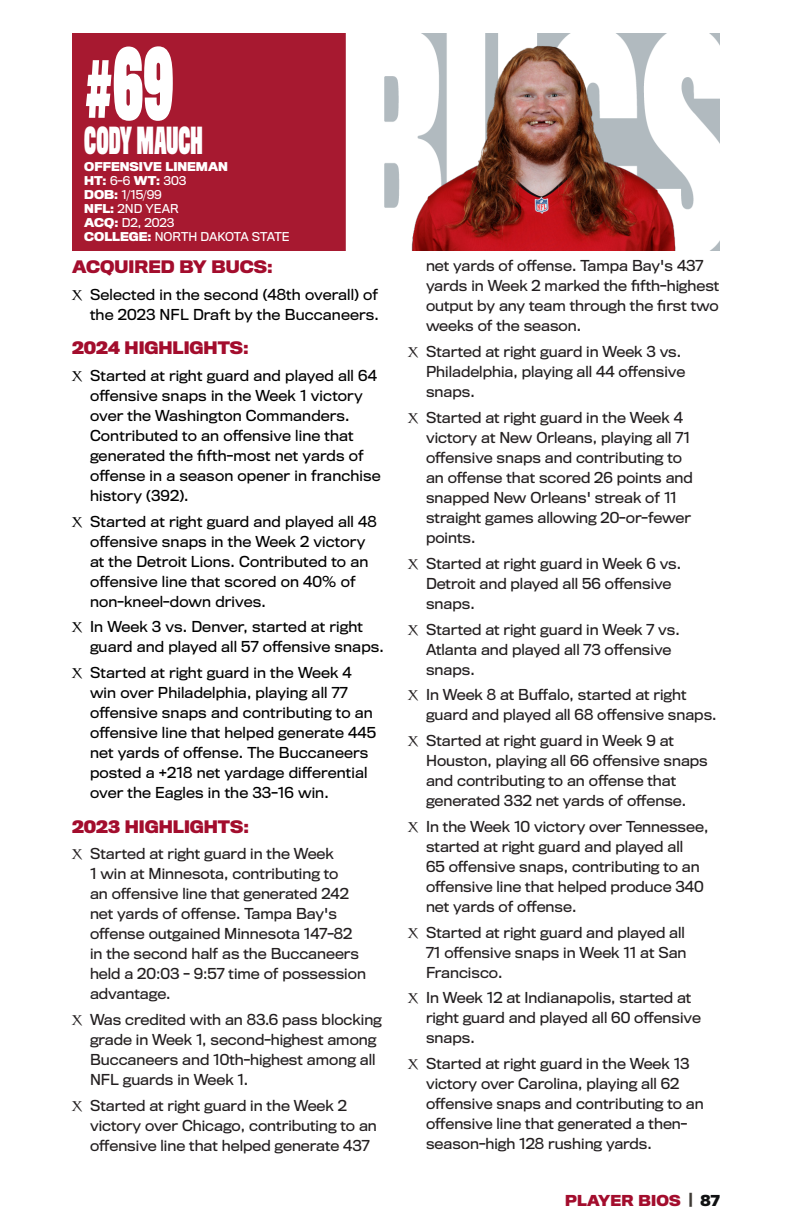
<style>
.page{position:relative;width:792px;height:1224px;background:#fff}
.page>*{position:absolute;margin:0;border:0;box-sizing:border-box;transform-origin:0 0}
.Veteran_Player_Numbe{font:800 76.8px "TB Vibrance";color:#fff;scale:1.05 1}
.Veteran_Player_Name{font:800 29px "TB Vibrance";color:#fff}
.Player_headers{font:700 16px "Titling Gothic FB";color:#a30d2d}
.t1{font:14px/20px "Titling Gothic FB";color:#231f20}
.t2{font:14px/20px "Titling Gothic FB";letter-spacing:.01em;color:#000}
.t3{font:700 14px "Titling Gothic FB";letter-spacing:.01em;color:#a30d2d}
.Veteran_Vitals{font:11.4px "Titling Gothic FB";color:#fff}
.Veteran_Vitals-2{font:700 11.4px "Titling Gothic FB";color:#fff}
.s1{font-weight:400}
.s2{font-weight:700}
.s3{font-family:"Charlemagne Std";font-weight:700}
.s4{color:#3e3a35}
.s5{color:#101112}
</style>
<div class="page">
<img style="left:72px;top:34px;width:648px;height:216px">
<img style="left:376px;top:34px;width:324px;height:216px">
<p class="Veteran_Player_Numbe" style="left:84px;top:32px;width:87px">#69</p>
<p class="Veteran_Player_Name" style="left:84px;top:121px;width:120px">CODY MAUCH</p>
<p class="Veteran_Vitals-2" style="left:84px;top:160px;width:145px">OFFENSIVE LINEMAN</p>
<p class="Veteran_Vitals-2" style="left:84px;top:174px;width:104px">HT: <span class="s1">6-6</span> WT: <span class="s1">303</span></p>
<p class="Veteran_Vitals" style="left:84px;top:188px;width:79px"><span class="s2">DOB:</span> 1/15/99</p>
<p class="Veteran_Vitals" style="left:84px;top:202px;width:96px"><span class="s2">NFL:</span> 2ND YEAR</p>
<p class="Veteran_Vitals" style="left:84px;top:216px;width:92px"><span class="s2">ACQ:</span> D2, 2023</p>
<p class="Veteran_Vitals" style="left:84px;top:230px;width:207px"><span class="s2">COLLEGE:</span> NORTH DAKOTA STATE</p>
<p class="Player_headers" style="left:72px;top:257px;width:202px">ACQUIRED BY BUCS:</p>
<p class="t2" style="left:72px;top:284px;width:308px;text-align:right"><span class="s3">X</span> Selected in the second (48th overall) of the 2023 NFL Draft by the Buccaneers.</p>
<p class="Player_headers" style="left:72px;top:338px;width:178px">2024 HIGHLIGHTS:</p>
<p class="t2" style="left:90px;top:365px;width:292px;text-indent:-18px"><span class="s3">X</span> Started at right guard and played all 64 offensive snaps in the Week 1 victory over the Washington Commanders.<br>Contributed to an offensive line that generated the fifth-most net yards of offense in a season opener in franchise history (392).</p>
<p class="t2" style="left:90px;top:511px;width:288px;text-indent:-18px"><span class="s3">X</span> Started at right guard and played all 48 offensive snaps in the Week 2 victory at the Detroit Lions. Contributed to an offensive line that scored on 40% of non-kneel-down drives.</p>
<p class="t2" style="left:90px;top:617px;width:296px;text-indent:-18px"><span class="s3">X</span> In Week 3 vs. Denver, started at right guard and played all 57 offensive snaps.</p>
<p class="t2" style="left:90px;top:663px;width:288px;text-indent:-18px"><span class="s3">X</span> Started at right guard in the Week 4 win over Philadelphia, playing all 77 offensive snaps and contributing to an offensive line that helped generate 445 net yards of offense. The Buccaneers posted a +218 net yardage differential over the Eagles in the 33-16 win.</p>
<p class="Player_headers" style="left:72px;top:817px;width:179px">2023 HIGHLIGHTS:</p>
<p class="t1" style="left:90px;top:844px;width:277px;text-indent:-18px"><span class="s3">X</span> Started at right guard in the Week<br>1 win at Minnesota, contributing to<br>an offensive line that generated 242 net yards of offense. Tampa Bay's offense outgained Minnesota 147-82 in the second half as the Buccaneers held a 20:03 - 9:57 time of possession advantage.</p>
<p class="t1" style="left:90px;top:1010px;width:293px;text-indent:-18px"><span class="s3">X</span> Was credited with an 83.6 pass blocking grade in Week 1, second-highest among Buccaneers and 10th-highest among all NFL guards in Week 1.</p>
<p class="t1" style="left:90px;top:1095px;width:288px;text-indent:-18px"><span class="s3">X</span> Started at right guard in the Week 2 victory over Chicago, contributing to an offensive line that helped generate 437</p>
<p class="t1" style="left:426px;top:256px;width:295px">net yards of offense. Tampa Bay's 437 yards in Week 2 marked the fifth-highest output by any team through the first two weeks of the season.</p>
<p class="t1" style="left:426px;top:342px;width:261px;text-indent:-18px"><span class="s3">X</span> Started at right guard in Week 3 vs.<br>Philadelphia, playing all 44 offensive snaps.</p>
<p class="t1" style="left:426px;top:408px;width:268px;text-indent:-18px"><span class="s3">X</span> Started at right guard in the Week 4 victory at New Orleans, playing all 71 offensive snaps and contributing to an offense that scored 26 points and snapped New Orleans' streak of 11 straight games allowing 20-or-fewer points.</p>
<p class="t1" style="left:426px;top:553px;width:257px;text-indent:-18px"><span class="s3">X</span> Started at right guard in Week 6 vs.<br>Detroit and played all 56 offensive snaps.</p>
<p class="t1" style="left:426px;top:619px;width:255px;text-indent:-18px"><span class="s3">X</span> Started at right guard in Week 7 vs.<br>Atlanta and played all 73 offensive snaps.</p>
<p class="t1" style="left:426px;top:685px;width:292px;text-indent:-18px"><span class="s3">X</span> In Week 8 at Buffalo, started at right guard and played all 68 offensive snaps.</p>
<p class="t1" style="left:426px;top:731px;width:283px;text-indent:-18px"><span class="s3">X</span> Started at right guard in Week 9 at Houston, playing all 66 offensive snaps and contributing to an offense that generated 332 net yards of offense.</p>
<p class="t1" style="left:426px;top:816px;width:284px;text-indent:-18px"><span class="s3">X</span> In the Week 10 victory over Tennessee, started at right guard and played all<br>65 offensive snaps, contributing to an offensive line that helped produce 340 net yards of offense.</p>
<p class="t1" style="left:426px;top:922px;width:262px;text-align:justify;text-indent:-18px"><span class="s3">X</span> Started at right guard and played all 71 offensive snaps in Week 11 at San Francisco.</p>
<p class="t1" style="left:426px;top:988px;width:276px;text-indent:-18px"><span class="s3">X</span> In Week 12 at Indianapolis, started at right guard and played all 60 offensive snaps.</p>
<p class="t1" style="left:426px;top:1054px;width:279px;text-indent:-18px"><span class="s3">X</span> Started at right guard in the Week 13 victory over Carolina, playing all 62 offensive snaps and contributing to an offensive line that generated a then&shy;season-high 128 rushing yards.</p>
<p class="t3" style="left:565px;top:1191px;width:156px">PLAYER BIOS <span class="s4">|</span> <span class="s5">87</span></p>
</div>
